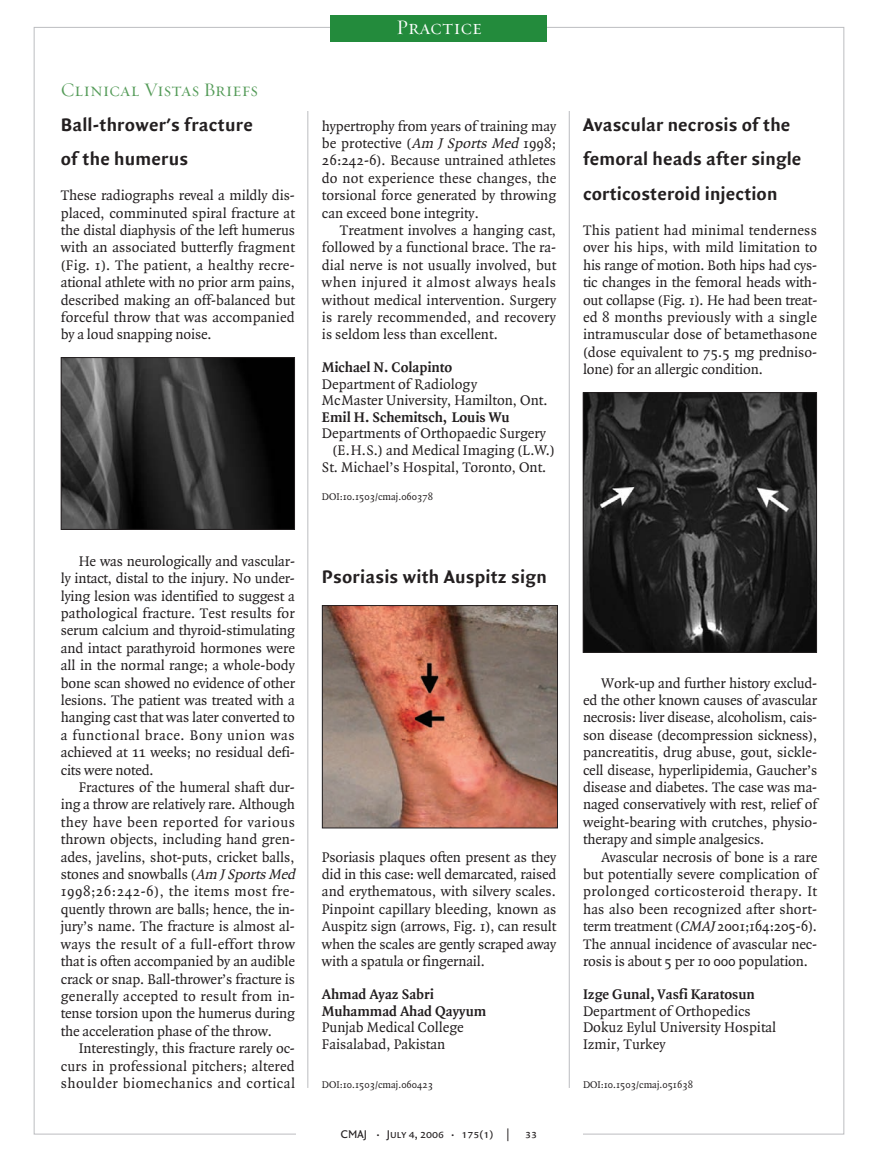
<style>
.page{position:relative;width:878px;height:1175px;background:#fff}
.page>*{position:absolute;margin:0;border:0;box-sizing:border-box;transform-origin:0 0}
.t1{font:21px "Requiem Display HTF Small Caps";letter-spacing:.005em;color:#fff}
.t2{font:700 19.5px/34.8px "Quadraat Sans";letter-spacing:.005em;color:#231f20}
.t3{font:19.5px "Requiem Display HTF Small Caps";color:#549b58}
.t4{font:15px/17.4px "Quadraat";color:#231f20;text-align:justify}
.t5{font:700 15px/16.5px "Quadraat";color:#231f20}
.t6{font:12px "Quadraat Sans Caps";color:#231f20}
.t7{font:10.5px "Quadraat";color:#231f20}
.s1{font-family:"Quadraat Small Caps"}
.s2{font-style:italic}
.s3{font-size:9px}
</style>
<div class="page">
<hr style="left:569px;top:85px;width:1px;height:1003px;background:#bcbdc0">
<hr style="left:307px;top:85px;width:1px;height:1003px;background:#bcbdc0">
<div style="left:331px;top:15px;width:216px;height:26px;background:#238b3c"></div>
<div style="left:61px;top:80px;width:756px;height:31px;background:#fff"></div>
<img style="left:584px;top:394px;width:230px;height:256px">
<div style="left:582px;top:392px;width:234px;height:260px;border:1px solid #231f20"></div>
<img style="left:63px;top:359px;width:230px;height:169px">
<div style="left:61px;top:357px;width:234px;height:173px;border:1px solid #231f20"></div>
<img style="left:324px;top:607px;width:232px;height:219px">
<div style="left:322px;top:605px;width:236px;height:223px;border:1px solid #231f20"></div>
<h2 class="t3" style="left:61px;top:78px;width:199px">Clinical Vistas Briefs</h2>
<h2 class="t2" style="left:61px;top:107px;width:193px">Ball-thrower's fracture of the humerus</h2>
<p class="t4" style="left:61px;top:187px;width:236px">These radiographs reveal a mildly dis&shy;placed, comminuted spiral fracture at the distal diaphysis of the left humerus with an associated butterfly fragment (Fig. 1). The patient, a healthy recre&shy;ational athlete with no prior arm pains, described making an off-balanced but forceful throw that was accompanied by a loud snapping noise.</p>
<p class="t4" style="left:61px;top:552px;width:236px;text-indent:18px">He was neurologically and vascular&shy;ly intact, distal to the injury. No under&shy;lying lesion was identified to suggest a pathological fracture. Test results for serum calcium and thyroid-stimulating and intact parathyroid hormones were all in the normal range; a whole-body bone scan showed no evidence of other lesions. The patient was treated with a hanging cast that was later converted to a functional brace. Bony union was achieved at <span class="s1">11</span> weeks; no residual defi&shy;cits were noted.</p>
<p class="t4" style="left:61px;top:779px;width:239px;text-align:left;text-indent:18px">Fractures of the humeral shaft dur&shy;ing a throw are relatively rare. Although they have been reported for various thrown objects, including hand gren&shy;ades, javelins, shot-puts, cricket balls, stones and snowballs (<span class="s2">Am J SportsMed </span>1998;26:242-6), the items most fre&shy;quently thrown are balls; hence, the in&shy;jury’s name. The fracture is almost al&shy;ways the result of a full-effort throw that is often accompanied by an audible crack or snap. Ball-thrower’s fracture is generally accepted to result from in&shy;tense torsion upon the humerus during the acceleration phase of the throw.</p>
<p class="t4" style="left:61px;top:1040px;width:236px;text-indent:18px">Interestingly, this fracture rarely oc&shy;curs in professional pitchers; altered shoulder biomechanics and cortical</p>
<h1 class="t1" style="left:396px;top:15px;width:87px">Practice</h1>
<p class="t4" style="left:322px;top:117px;width:236px">hypertrophy from years of training may be protective (<span class="s2">Am J Sports Med</span> 1998; 26:242-6). Because untrained athletes do not experience these changes, the torsional force generated by throwing can exceed bone integrity.</p>
<p class="t4" style="left:322px;top:222px;width:236px;text-indent:18px">Treatment involves a hanging cast, followed by a functional brace. The ra&shy;dial nerve is not usually involved, but when injured it almost always heals without medical intervention. Surgery is rarely recommended, and recovery is seldom less than excellent.</p>
<p class="t5" style="left:322px;top:360px;width:132px">Michael N. Colapinto</p>
<p class="t4" style="left:322px;top:376px;width:227px;line-height:16.5px">Department of Radiology<br>McMaster University, Hamilton, Ont.</p>
<p class="t5" style="left:322px;top:409px;width:189px">Emil H. Schemitsch, Louis Wu</p>
<p class="t4" style="left:322px;top:425px;width:225px">Departments of Orthopaedic Surgery</p>
<p class="t4" style="left:332px;top:442px;width:224px">(E.H.S.) and Medical Imaging (L.W.)</p>
<p class="t4" style="left:322px;top:458px;width:226px">St. Michael’s Hospital, Toronto, Ont.</p>
<p class="t7" style="left:322px;top:492px;width:113px">DOI:10.1503/cmaj.060378</p>
<h2 class="t2" style="left:322px;top:559px;width:226px">Psoriasis with Auspitz sign</h2>
<p class="t4" style="left:322px;top:848px;width:236px">Psoriasis plaques often present as they did in this case: well demarcated, raised and erythematous, with silvery scales.<br>Pinpoint capillary bleeding, known as Auspitz sign (arrows, Fig. 1), can result when the scales are gently scraped away with a spatula or fingernail.</p>
<p class="t5" style="left:322px;top:986px;width:166px">Ahmad Ayaz Sabri<br>Muhammad Ahad Qayyum</p>
<p class="t4" style="left:322px;top:1019px;width:143px;line-height:16.5px">Punjab Medical College<br>Faisalabad, Pakistan</p>
<p class="t7" style="left:322px;top:1079px;width:113px">DOI:10.1503/cmaj.060423</p>
<p class="t6" style="left:341px;top:1127px;width:198px">CMAJ <span class="s3">•</span> July 4, 2006 <span class="s3">•</span> 175(1) | 33</p>
<h2 class="t2" style="left:583px;top:107px;width:220px">Avascular necrosis of the femoral heads after single corticosteroid injection</h2>
<p class="t4" style="left:583px;top:222px;width:236px">This patient had minimal tenderness over his hips, with mild limitation to his range of motion. Both hips had cys&shy;tic changes in the femoral heads with&shy;out collapse (Fig. 1). He had been treat&shy;ed 8 months previously with a single intramuscular dose of betamethasone (dose equivalent to 75.5 mg predniso&shy;lone) for an allergic condition.</p>
<p class="t4" style="left:583px;top:674px;width:236px;text-indent:18px">Work-up and further history exclud&shy;ed the other known causes of avascular necrosis: liver disease, alcoholism, cais&shy;son disease (decompression sickness), pancreatitis, drug abuse, gout, sickle&shy;cell disease, hyperlipidemia, Gaucher’s disease and diabetes. The case was ma&shy;naged conservatively with rest, relief of weight-bearing with crutches, physio&shy;therapy and simple analgesics.</p>
<p class="t4" style="left:583px;top:848px;width:236px;text-indent:18px">Avascular necrosis of bone is a rare but potentially severe complication of prolonged corticosteroid therapy. It has also been recognized after short&shy;term treatment (<span class="s2">CMAJ</span> 2001;164:205-6).<br>The annual incidence of avascular nec&shy;rosis is about 5 per 10 000 population.</p>
<p class="t5" style="left:583px;top:986px;width:173px">Izge Gunal, Vasfi Karatosun</p>
<p class="t4" style="left:583px;top:1003px;width:195px;line-height:16.5px;text-align:left">Department of Orthopedics<br>Dokuz Eylul University Hospital<br>Izmir, Turkey</p>
<p class="t7" style="left:583px;top:1079px;width:111px">DOI:10.1503/cmaj.051638</p>
</div>
